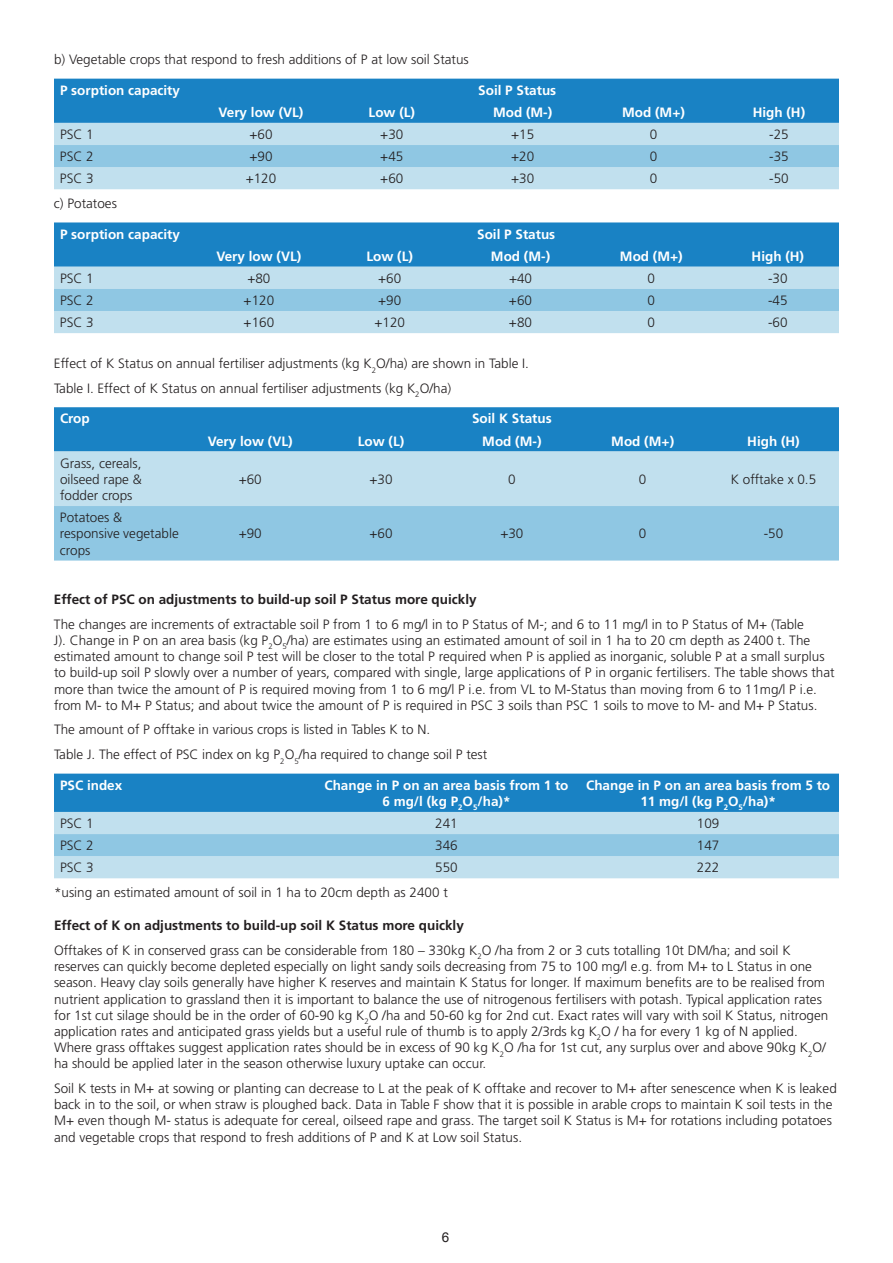
<style>
.page{position:relative;width:893px;height:1263px;background:#fff}
.page>*{position:absolute;margin:0;border:0;box-sizing:border-box;transform-origin:0 0}
.t1{font:300 13.5px/16.2px "Frutiger LT Std";color:#231f20}
.t2{font:700 13.5px/16.2px "Frutiger LT Std";color:#fff;text-align:center}
.t3{font:700 13.5px "Frutiger LT Std";color:#231f20}
.t4{font:13.5px "Arial";color:#231f20}
.s1{font-weight:700}
</style>
<div class="page">
<div style="left:54px;top:79px;width:785px;height:44px;background:#1982c4"></div>
<div style="left:54px;top:123px;width:785px;height:66px;background:#c1e0ee"></div>
<div style="left:54px;top:145px;width:785px;height:22px;background:#8fc7e3"></div>
<div style="left:54px;top:222px;width:785px;height:45px;background:#1982c4"></div>
<div style="left:54px;top:267px;width:785px;height:66px;background:#c1e0ee"></div>
<div style="left:54px;top:289px;width:785px;height:22px;background:#8fc7e3"></div>
<svg style="left:54px;top:407px;width:785px;height:153px;background:#7fbcde"></svg>
<div style="left:54px;top:774px;width:785px;height:38px;background:#1982c4"></div>
<div style="left:54px;top:812px;width:785px;height:66px;background:#c1e0ee"></div>
<div style="left:54px;top:834px;width:785px;height:22px;background:#8fc7e3"></div>
<p class="t1" style="left:54px;top:52px;width:416px">b) Vegetable crops that respond to fresh additions of P at low soil Status</p>
<p class="t2" style="left:60px;top:82px;width:122px">P sorption capacity</p>
<p class="t2" style="left:478px;top:82px;width:80px">Soil P Status</p>
<p class="t2" style="left:219px;top:104px;width:86px">Very low (VL)</p>
<p class="t2" style="left:369px;top:104px;width:48px">Low (L)</p>
<p class="t2" style="left:493px;top:104px;width:61px">Mod (M-)</p>
<p class="t2" style="left:622px;top:104px;width:64px">Mod (M+)</p>
<p class="t2" style="left:753px;top:104px;width:54px">High (H)</p>
<p class="t1" style="left:60px;top:126px;width:35px">PSC 1</p>
<p class="t1" style="left:249px;top:126px;width:25px">+60</p>
<p class="t1" style="left:380px;top:126px;width:25px">+30</p>
<p class="t1" style="left:511px;top:126px;width:25px">+15</p>
<p class="t1" style="left:650px;top:126px;width:9px">0</p>
<p class="t1" style="left:769px;top:126px;width:21px">-25</p>
<p class="t1" style="left:60px;top:149px;width:35px">PSC 2</p>
<p class="t1" style="left:249px;top:149px;width:25px">+90</p>
<p class="t1" style="left:380px;top:149px;width:25px">+45</p>
<p class="t1" style="left:511px;top:149px;width:25px">+20</p>
<p class="t1" style="left:650px;top:149px;width:9px">0</p>
<p class="t1" style="left:769px;top:149px;width:21px">-35</p>
<p class="t1" style="left:60px;top:171px;width:35px">PSC 3</p>
<p class="t1" style="left:246px;top:171px;width:32px">+120</p>
<p class="t1" style="left:380px;top:171px;width:25px">+60</p>
<p class="t1" style="left:511px;top:171px;width:25px">+30</p>
<p class="t1" style="left:650px;top:171px;width:9px">0</p>
<p class="t1" style="left:769px;top:171px;width:21px">-50</p>
<p class="t1" style="left:54px;top:195px;width:65px">c) Potatoes</p>
<p class="t2" style="left:60px;top:226px;width:122px">P sorption capacity</p>
<p class="t2" style="left:477px;top:226px;width:80px">Soil P Status</p>
<p class="t2" style="left:216px;top:248px;width:86px">Very low (VL)</p>
<p class="t2" style="left:366px;top:248px;width:48px">Low (L)</p>
<p class="t2" style="left:491px;top:248px;width:61px">Mod (M-)</p>
<p class="t2" style="left:620px;top:248px;width:64px">Mod (M+)</p>
<p class="t2" style="left:752px;top:248px;width:54px">High (H)</p>
<p class="t1" style="left:60px;top:270px;width:35px">PSC 1</p>
<p class="t1" style="left:247px;top:270px;width:25px">+80</p>
<p class="t1" style="left:378px;top:270px;width:25px">+60</p>
<p class="t1" style="left:509px;top:270px;width:25px">+40</p>
<p class="t1" style="left:648px;top:270px;width:9px">0</p>
<p class="t1" style="left:768px;top:270px;width:21px">-30</p>
<p class="t1" style="left:60px;top:292px;width:35px">PSC 2</p>
<p class="t1" style="left:244px;top:292px;width:32px">+120</p>
<p class="t1" style="left:378px;top:292px;width:25px">+90</p>
<p class="t1" style="left:509px;top:292px;width:25px">+60</p>
<p class="t1" style="left:648px;top:292px;width:9px">0</p>
<p class="t1" style="left:768px;top:292px;width:21px">-45</p>
<p class="t1" style="left:60px;top:315px;width:35px">PSC 3</p>
<p class="t1" style="left:244px;top:315px;width:32px">+160</p>
<p class="t1" style="left:374px;top:315px;width:32px">+120</p>
<p class="t1" style="left:509px;top:315px;width:25px">+80</p>
<p class="t1" style="left:648px;top:315px;width:9px">0</p>
<p class="t1" style="left:768px;top:315px;width:21px">-60</p>
<p class="t1" style="left:54px;top:351px;width:476px;line-height:24.8px">Effect of K Status on annual fertiliser adjustments (kg K<sub>2</sub>O/ha) are shown in Table I.<br>Table I. Effect of K Status on annual fertiliser adjustments (kg K<sub>2</sub>O/ha)</p>
<p class="t2" style="left:60px;top:411px;width:31px">Crop</p>
<p class="t2" style="left:472px;top:411px;width:81px">Soil K Status</p>
<p class="t2" style="left:208px;top:433px;width:86px">Very low (VL)</p>
<p class="t2" style="left:358px;top:433px;width:48px">Low (L)</p>
<p class="t2" style="left:482px;top:433px;width:61px">Mod (M-)</p>
<p class="t2" style="left:611px;top:433px;width:64px">Mod (M+)</p>
<p class="t2" style="left:747px;top:433px;width:54px">High (H)</p>
<p class="t1" style="left:60px;top:455px;width:83px;text-align:justify">Grass, cereals, oilseed rape &amp; fodder crops</p>
<p class="t1" style="left:239px;top:471px;width:25px">+60</p>
<p class="t1" style="left:369px;top:471px;width:25px">+30</p>
<p class="t1" style="left:508px;top:471px;width:9px">0</p>
<p class="t1" style="left:639px;top:471px;width:9px">0</p>
<p class="t1" style="left:731px;top:471px;width:87px">K offtake x 0.5</p>
<p class="t1" style="left:60px;top:510px;width:120px">Potatoes &amp; responsive vegetable crops</p>
<p class="t1" style="left:239px;top:526px;width:25px">+90</p>
<p class="t1" style="left:369px;top:526px;width:25px">+60</p>
<p class="t1" style="left:500px;top:526px;width:25px">+30</p>
<p class="t1" style="left:639px;top:526px;width:9px">0</p>
<p class="t1" style="left:764px;top:526px;width:21px">-50</p>
<p class="t3" style="left:54px;top:591px;width:424px">Effect of PSC on adjustments to build-up soil P Status more quickly</p>
<p class="t1" style="left:54px;top:616px;width:782px">The changes are increments of extractable soil P from 1 to 6 mg/l in to P Status of M-; and 6 to 11 mg/l in to P Status of M+ (Table<br>J). Change in P on an area basis (kg P<sub>2</sub>O<sub>5</sub>/ha) are estimates using an estimated amount of soil in 1 ha to 20 cm depth as 2400 t. The estimated amount to change soil P test will be closer to the total P required when P is applied as inorganic, soluble P at a small surplus to build-up soil P slowly over a number of years, compared with single, large applications of P in organic fertilisers. The table shows that more than twice the amount of P is required moving from 1 to 6 mg/l P i.e. from VL to M-Status than moving from 6 to 11mg/l P i.e. from M- to M+ P Status; and about twice the amount of P is required in PSC 3 soils than PSC 1 soils to move to M- and M+ P Status.</p>
<p class="t1" style="left:54px;top:717px;width:435px;line-height:24.8px">The amount of P offtake in various crops is listed in Tables K to N.<br>Table J. The effect of PSC index on kg P<sub>2</sub>O<sub>5</sub>/ha required to change soil P test</p>
<p class="t2" style="left:60px;top:777px;width:64px">PSC index</p>
<p class="t2" style="left:324px;top:777px;width:246px">Change in P on an area basis from 1 to<br>6 mg/l (kg P<sub>2</sub>O<sub>5</sub>/ha)*</p>
<p class="t2" style="left:586px;top:777px;width:246px">Change in P on an area basis from 5 to<br>11 mg/l (kg P<sub>2</sub>O<sub>5</sub>/ha)*</p>
<p class="t1" style="left:60px;top:815px;width:35px">PSC 1</p>
<p class="t1" style="left:435px;top:815px;width:24px">241</p>
<p class="t1" style="left:697px;top:815px;width:24px">109</p>
<p class="t1" style="left:60px;top:838px;width:35px">PSC 2</p>
<p class="t1" style="left:435px;top:838px;width:24px">346</p>
<p class="t1" style="left:697px;top:838px;width:24px">147</p>
<p class="t1" style="left:60px;top:860px;width:35px">PSC 3</p>
<p class="t1" style="left:435px;top:860px;width:24px">550</p>
<p class="t1" style="left:697px;top:860px;width:24px">222</p>
<p class="t1" style="left:54px;top:884px;width:395px">*using an estimated amount of soil in 1 ha to 20cm depth as 2400 t</p>
<p class="t1" style="left:54px;top:913px;width:738px;line-height:24.8px"><span class="s1">Effect of K on adjustments to build-up soil K Status more quickly<br></span>Offtakes of K in conserved grass can be considerable from 180 – 330kg K<sub>2</sub>O /ha from 2 or 3 cuts totalling 10t DM/ha; and soil K</p>
<p class="t1" style="left:54px;top:958px;width:776px">reserves can quickly become depleted especially on light sandy soils decreasing from 75 to 100 mg/l e.g. from M+ to L Status in one season. Heavy clay soils generally have higher K reserves and maintain K Status for longer. If maximum benefits are to be realised from nutrient application to grassland then it is important to balance the use of nitrogenous fertilisers with potash. Typical application rates for 1st cut silage should be in the order of 60-90 kg K<sub>2</sub>O /ha and 50-60 kg for 2nd cut. Exact rates will vary with soil K Status, nitrogen application rates and anticipated grass yields but a useful rule of thumb is to apply 2/3rds kg K<sub>2</sub>O / ha for every 1 kg of N applied.<br>Where grass offtakes suggest application rates should be in excess of 90 kg K<sub>2</sub>O /ha for 1st cut, any surplus over and above 90kg K<sub>2</sub>O/ ha should be applied later in the season otherwise luxury uptake can occur.</p>
<p class="t1" style="left:54px;top:1080px;width:784px">Soil K tests in M+ at sowing or planting can decrease to L at the peak of K offtake and recover to M+ after senescence when K is leaked back in to the soil, or when straw is ploughed back. Data in Table F show that it is possible in arable crops to maintain K soil tests in the M+ even though M- status is adequate for cereal, oilseed rape and grass. The target soil K Status is M+ for rotations including potatoes and vegetable crops that respond to fresh additions of P and K at Low soil Status.</p>
<p class="t4" style="left:442px;top:1229px;width:9px">6</p>
</div>
